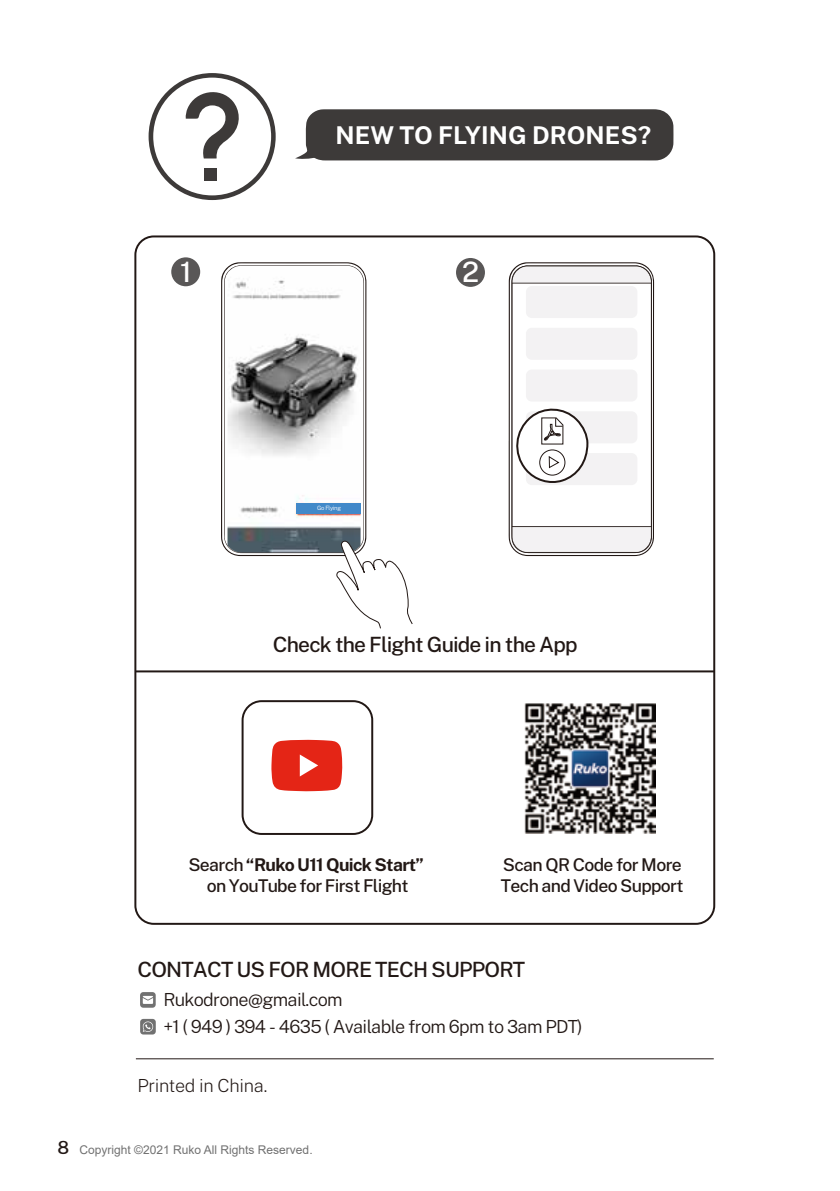
<style>
.page{position:relative;width:840px;height:1191px;background:#fff}
.page>*{position:absolute;margin:0;border:0;box-sizing:border-box;transform-origin:0 0}
.t1{font:500 28px "Public Sans";color:#fff}
.t2{font:700 24.4px "Public Sans";color:#fff}
.t3{font:500 21px "Public Sans";letter-spacing:-.04em;color:#221815}
.t4{font:300 18px/27.4px "Public Sans";letter-spacing:-.04em;color:#221815}
.t5{font:200 18px "Public Sans";letter-spacing:-.02em;color:#221815}
.t6{font:500 17.6px/21px "Public Sans";letter-spacing:-.04em;color:#221815;text-align:center}
.t7{font:12px "Arial";color:#717171}
.t8{font:300 5.8px "Public Sans";letter-spacing:-.04em;color:#fff}
.s1{font-weight:700}
.s2{font-family:"Public Sans";font-weight:500;font-size:18px;color:#221815}
</style>
<div class="page">
<img style="left:524px;top:703px;width:131px;height:130px">
<svg style="left:140px;top:1019px;width:16px;height:15px"></svg>
<div style="left:140px;top:992px;width:16px;height:15px;background:#717171;border-radius:3px"></div>
<svg style="left:143px;top:995px;width:10px;height:9px"></svg>
<hr style="left:136px;top:1058px;width:577px;height:1px;background:#221815">
<div style="left:241px;top:700px;width:132px;height:135px;border:2px solid #221815;border-radius:19px"></div>
<svg style="left:271px;top:739px;width:71px;height:52px;background:#e74134"></svg>
<hr style="left:135px;top:670px;width:578px;height:2px;background:#221815">
<div style="left:295px;top:109px;width:378px;height:51px;background:#3d3a39"></div>
<svg style="left:148px;top:73px;width:127px;height:127px"></svg>
<div style="left:203px;top:168px;width:13px;height:13px;background:#3d3a39"></div>
<svg style="left:221px;top:262px;width:145px;height:294px"></svg>
<svg style="left:224px;top:265px;width:140px;height:288px"></svg>
<svg style="left:334px;top:539px;width:79px;height:90px"></svg>
<svg style="left:508px;top:262px;width:145px;height:294px"></svg>
<svg style="left:511px;top:265px;width:140px;height:288px;fill:#f3f2f3"></svg>
<div style="left:171px;top:257px;width:29px;height:29px;background:#595757;border-radius:50%"></div>
<div style="left:456px;top:258px;width:28px;height:29px;background:#595757;border-radius:50%"></div>
<div style="left:297px;top:503px;width:64px;height:11px;background:#4289c9"></div>
<h2 class="t2" style="left:335px;top:116px;width:317px">NEW TO FLYING DRONES?</h2>
<h1 class="t1" style="left:180px;top:250px;width:13px">1</h1>
<h1 class="t1" style="left:462px;top:250px;width:19px">2</h1>
<p class="t8" style="left:317px;top:504px;width:26px">Go Flying</p>
<p class="t3" style="left:273px;top:628px;width:306px">Check the Flight Guide in the App</p>
<p class="t6" style="left:188px;top:853px;width:237px">Search <span class="s1">“Ruko U11 Quick Start” </span>on YouTube for First Flight</p>
<p class="t6" style="left:500px;top:853px;width:184px;text-align:left">Scan QR Code for More<br>Tech and Video Support</p>
<p class="t3" style="left:137px;top:953px;width:389px">CONTACT US FOR MORE TECH SUPPORT</p>
<p class="t4" style="left:163px;top:985px;width:420px">Rukodrone@gmail.com<br>+1 ( 949 ) 394 - 4635 ( Available from 6pm to 3am PDT)</p>
<p class="t5" style="left:137px;top:1072px;width:131px">Printed in China.</p>
<p class="t7" style="left:57px;top:1141px;width:256px"><span class="s2">8</span> Copyright ©2021 Ruko All Rights Reserved.</p>
</div>
